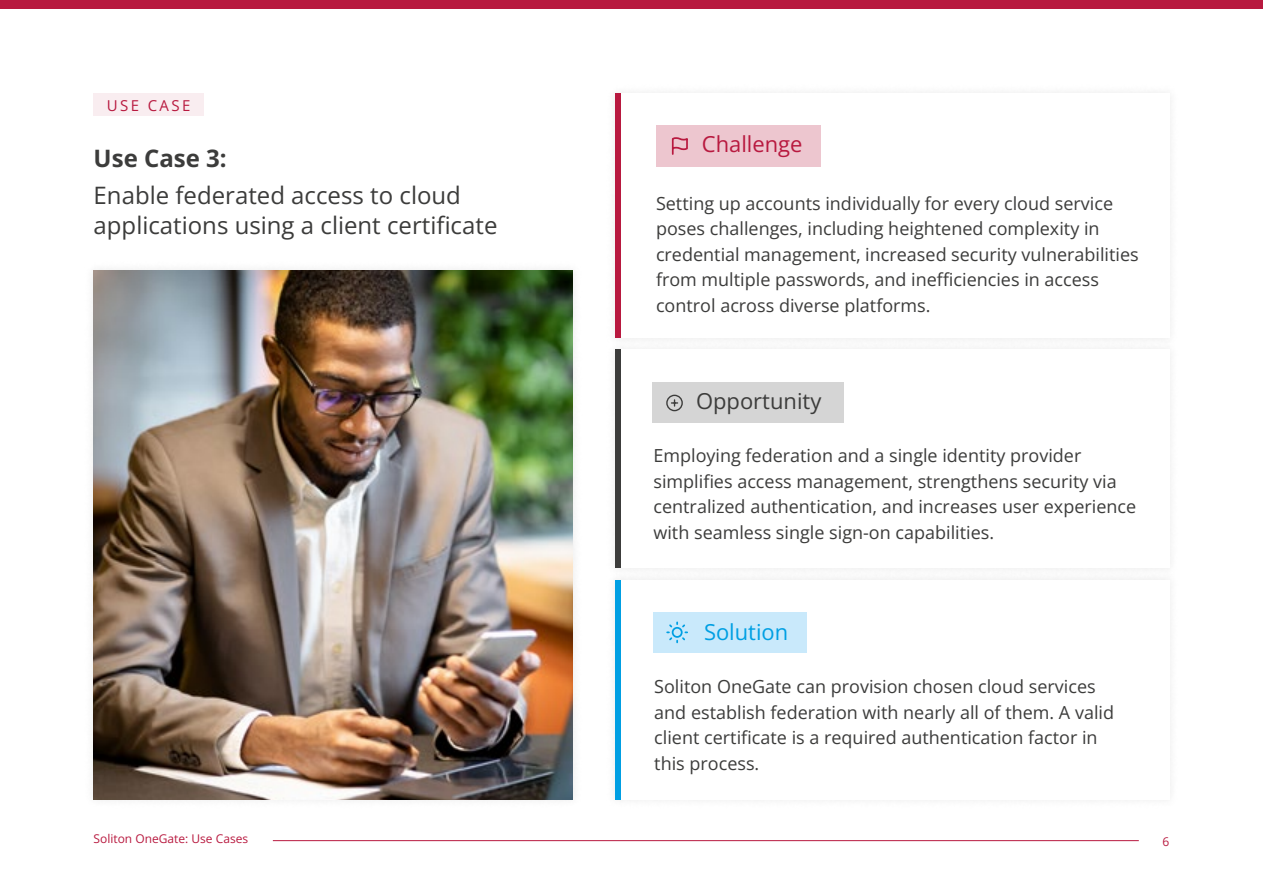
<style>
.page{position:relative;width:1263px;height:893px;background:#fff}
.page>*{position:absolute;margin:0;border:0;box-sizing:border-box;transform-origin:0 0}
.t1{font:24px/30px "Open Sans";color:#3c3c3b}
.t2{font:700 24px "Open Sans";color:#3c3c3b}
.t3{font:21.9px "Open Sans";color:#3c3c3b}
.t4{font:21.9px "Open Sans";color:#b8193f}
.t5{font:21.9px "Open Sans";color:#009fe3}
.t6{font:18px/25.5px "Open Sans";color:#3c3c3b}
.t7{font:15px "Open Sans";letter-spacing:.16em;color:#b8193f}
.t8{font:12px "Open Sans";color:#b8193f}
</style>
<div class="page">
<hr style="left:273px;top:840px;width:866px;height:1px;background:#b8193f">
<div style="left:0;top:0;width:1263px;height:8px;background:#b8193f"></div>
<div style="left:606px;top:84px;width:573px;height:264px;background:#fbfbfb"></div>
<div style="left:615px;top:94px;width:554px;height:244px;background:#fff"></div>
<div style="left:606px;top:340px;width:573px;height:237px;background:#f9f9f9"></div>
<div style="left:615px;top:350px;width:554px;height:218px;background:#fff"></div>
<div style="left:606px;top:570px;width:573px;height:239px;background:#fafafa"></div>
<div style="left:615px;top:580px;width:554px;height:219px;background:#fff"></div>
<div style="left:615px;top:94px;width:5px;height:244px;background:#b8193f"></div>
<div style="left:615px;top:350px;width:5px;height:218px;background:#3c3c3b"></div>
<div style="left:615px;top:580px;width:5px;height:219px;background:#009fe3"></div>
<div style="left:656px;top:125px;width:164px;height:42px;background:#edc6cf"></div>
<svg style="left:671px;top:137px;width:17px;height:18px"></svg>
<div style="left:653px;top:382px;width:191px;height:40px;background:#d5d5d5"></div>
<svg style="left:666px;top:394px;width:17px;height:18px"></svg>
<div style="left:653px;top:612px;width:154px;height:41px;background:#c9e9fb"></div>
<svg style="left:666px;top:621px;width:22px;height:23px"></svg>
<div style="left:84px;top:261px;width:498px;height:548px;background:#000;opacity:.07"></div>
<img style="left:94px;top:271px;width:479px;height:528px">
<div style="left:94px;top:94px;width:110px;height:22px;background:#f9edf0"></div>
<p class="t7" style="left:107px;top:95px;width:85px">USE CASE</p>
<h1 class="t2" style="left:94px;top:142px;width:135px">Use Case 3:</h1>
<h1 class="t1" style="left:94px;top:179px;width:405px">Enable federated access to cloud applications using a client certificate</h1>
<p class="t4" style="left:702px;top:130px;width:102px">Challenge</p>
<p class="t6" style="left:656px;top:190px;width:484px">Setting up accounts individually for every cloud service poses challenges, including heightened complexity in credential management, increased security vulnerabilities from multiple passwords, and inefficiencies in access control across diverse platforms.</p>
<p class="t3" style="left:696px;top:386px;width:127px">Opportunity</p>
<p class="t6" style="left:653px;top:443px;width:484px">Employing federation and a single identity provider simplifies access management, strengthens security via centralized authentication, and increases user experience with seamless single sign-on capabilities.</p>
<p class="t5" style="left:704px;top:617px;width:86px">Solution</p>
<p class="t6" style="left:654px;top:673px;width:461px">Soliton OneGate can provision chosen cloud services and establish federation with nearly all of them. A valid client certificate is a required authentication factor in this process.</p>
<p class="t8" style="left:94px;top:831px;width:156px">Soliton OneGate: Use Cases</p>
<p class="t8" style="left:1162px;top:834px;width:8px">6</p>
</div>
